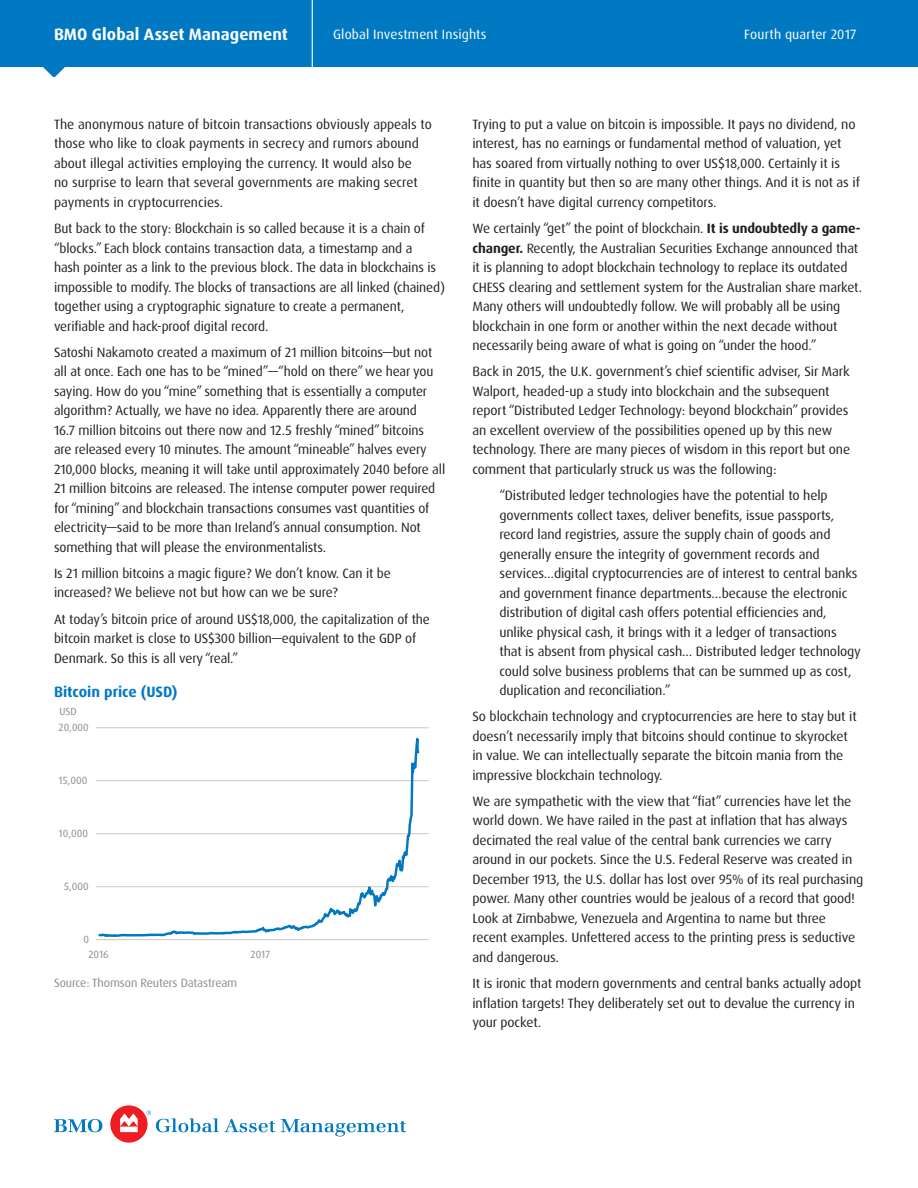
<style>
.page{position:relative;width:918px;height:1188px;background:#fff}
.page>*{position:absolute;margin:0;border:0;box-sizing:border-box;transform-origin:0 0}
.t1{font:700 16.5px "Dax OT";letter-spacing:.005em;color:#fff}
.t2{font:700 15px "Dax OT";color:#0079c2}
.t3{font:13.5px/19.5px "Dax OT";letter-spacing:-.01em;color:#231f20}
.t4{font:13.5px "Dax OT";letter-spacing:.01em;color:#fff}
.t5{font:12px "Dax OT";letter-spacing:-.01em;color:#8a8c8f}
.t6{font:10.5px "Dax OT";color:#8a8c8f}
.s1{font-weight:700}
</style>
<div class="page">
<div style="left:0;top:0;width:918px;height:68px;background:#0079c2"></div>
<svg style="left:43px;top:67px;width:22px;height:10px"></svg>
<svg style="left:54px;top:1119px;width:48px;height:13px"></svg>
<div style="left:110px;top:1105px;width:38px;height:38px;background:#ee1d23;border-radius:50%"></div>
<svg style="left:120px;top:1114px;width:18px;height:18px"></svg>
<svg style="left:147px;top:1111px;width:259px;height:26px"></svg>
<hr style="left:312px;top:0;width:1px;height:68px;background:#fff">
<hr style="left:96px;top:939px;width:333px;height:1px;background:#c7c8ca">
<hr style="left:96px;top:886px;width:333px;height:1px;background:#c7c8ca">
<hr style="left:96px;top:833px;width:333px;height:1px;background:#c7c8ca">
<hr style="left:96px;top:780px;width:333px;height:1px;background:#c7c8ca">
<hr style="left:96px;top:727px;width:333px;height:1px;background:#c7c8ca">
<svg style="left:97px;top:727px;width:324px;height:210px"></svg>
<p class="t1" style="left:54px;top:24px;width:235px">BMO Global Asset Management</p>
<p class="t4" style="left:333px;top:26px;width:155px">Global Investment Insights</p>
<p class="t4" style="left:744px;top:26px;width:114px">Fourth quarter 2017</p>
<p class="t3" style="left:54px;top:115px;width:379px">The anonymous nature of bitcoin transactions obviously appeals to those who like to cloak payments in secrecy and rumors abound about illegal activities employing the currency. It would also be<br>no surprise to learn that several governments are making secret payments in cryptocurrencies.</p>
<p class="t3" style="left:54px;top:219px;width:393px">But back to the story: Blockchain is so called because it is a chain of “blocks.” Each block contains transaction data, a timestamp and a<br>hash pointer as a link to the previous block. The data in blockchains is impossible to modify. The blocks of transactions are all linked (chained) together using a cryptographic signature to create a permanent, verifiable and hack-proof digital record.</p>
<p class="t3" style="left:54px;top:343px;width:393px">Satoshi Nakamoto created a maximum of 21 million bitcoins—but not all at once. Each one has to be “mined”—“hold on there” we hear you saying. How do you “mine” something that is essentially a computer algorithm? Actually, we have no idea. Apparently there are around<br>16.7 million bitcoins out there now and 12.5 freshly “mined” bitcoins<br>are released every 10 minutes. The amount “mineable” halves every 210,000 blocks, meaning it will take until approximately 2040 before all 21 million bitcoins are released. The intense computer power required for “mining” and blockchain transactions consumes vast quantities of electricity—said to be more than Ireland’s annual consumption. Not something that will please the environmentalists.</p>
<p class="t3" style="left:54px;top:564px;width:338px">Is 21 million bitcoins a magic figure? We don’t know. Can it be increased? We believe not but how can we be sure?</p>
<p class="t3" style="left:54px;top:609px;width:377px">At today’s bitcoin price of around US$18,000, the capitalization of the bitcoin market is close to US$300 billion—equivalent to the GDP of<br>Denmark. So this is all very “real.”</p>
<p class="t2" style="left:54px;top:682px;width:125px">Bitcoin price (USD)</p>
<p class="t6" style="left:59px;top:705px;width:19px">USD</p>
<p class="t6" style="left:59px;top:721px;width:32px">20,000</p>
<p class="t6" style="left:59px;top:774px;width:30px">15,000</p>
<p class="t6" style="left:59px;top:827px;width:31px">10,000</p>
<p class="t6" style="left:64px;top:880px;width:26px">5,000</p>
<p class="t6" style="left:84px;top:933px;width:7px">0</p>
<p class="t6" style="left:88px;top:948px;width:22px">2016</p>
<p class="t6" style="left:251px;top:948px;width:21px">2017</p>
<p class="t5" style="left:54px;top:976px;width:185px">Source: Thomson Reuters Datastream</p>
<p class="t3" style="left:472px;top:115px;width:389px">Trying to put a value on bitcoin is impossible. It pays no dividend, no interest, has no earnings or fundamental method of valuation, yet has soared from virtually nothing to over US$18,000. Certainly it is finite in quantity but then so are many other things. And it is not as if it doesn’t have digital currency competitors.</p>
<p class="t3" style="left:472px;top:219px;width:391px">We certainly “get” the point of blockchain. <span class="s1">It is undoubtedly a game&shy;changer.</span> Recently, the Australian Securities Exchange announced that it is planning to adopt blockchain technology to replace its outdated CHESS clearing and settlement system for the Australian share market.<br>Many others will undoubtedly follow. We will probably all be using blockchain in one form or another within the next decade without necessarily being aware of what is going on “under the hood.”</p>
<p class="t3" style="left:472px;top:362px;width:379px">Back in 2015, the U.K. government’s chief scientific adviser, Sir Mark Walport, headed-up a study into blockchain and the subsequent report “Distributed Ledger Technology: beyond blockchain” provides an excellent overview of the possibilities opened up by this new technology. There are many pieces of wisdom in this report but one comment that particularly struck us was the following:</p>
<p class="t3" style="left:499px;top:486px;width:363px">“Distributed ledger technologies have the potential to help governments collect taxes, deliver benefits, issue passports, record land registries, assure the supply chain of goods and generally ensure the integrity of government records and services…digital cryptocurrencies are of interest to central banks and government finance departments…because the electronic distribution of digital cash offers potential efficiencies and, unlike physical cash, it brings with it a ledger of transactions that is absent from physical cash… Distributed ledger technology could solve business problems that can be summed up as cost, duplication and reconciliation.”</p>
<p class="t3" style="left:472px;top:707px;width:386px">So blockchain technology and cryptocurrencies are here to stay but it doesn’t necessarily imply that bitcoins should continue to skyrocket in value. We can intellectually separate the bitcoin mania from the impressive blockchain technology.</p>
<p class="t3" style="left:472px;top:792px;width:392px">We are sympathetic with the view that “fiat” currencies have let the world down. We have railed in the past at inflation that has always decimated the real value of the central bank currencies we carry around in our pockets. Since the U.S. Federal Reserve was created in December 1913, the U.S. dollar has lost over 95% of its real purchasing power. Many other countries would be jealous of a record that good!<br>Look at Zimbabwe, Venezuela and Argentina to name but three recent examples. Unfettered access to the printing press is seductive and dangerous.</p>
<p class="t3" style="left:472px;top:974px;width:390px">It is ironic that modern governments and central banks actually adopt inflation targets! They deliberately set out to devalue the currency in your pocket.</p>
</div>
